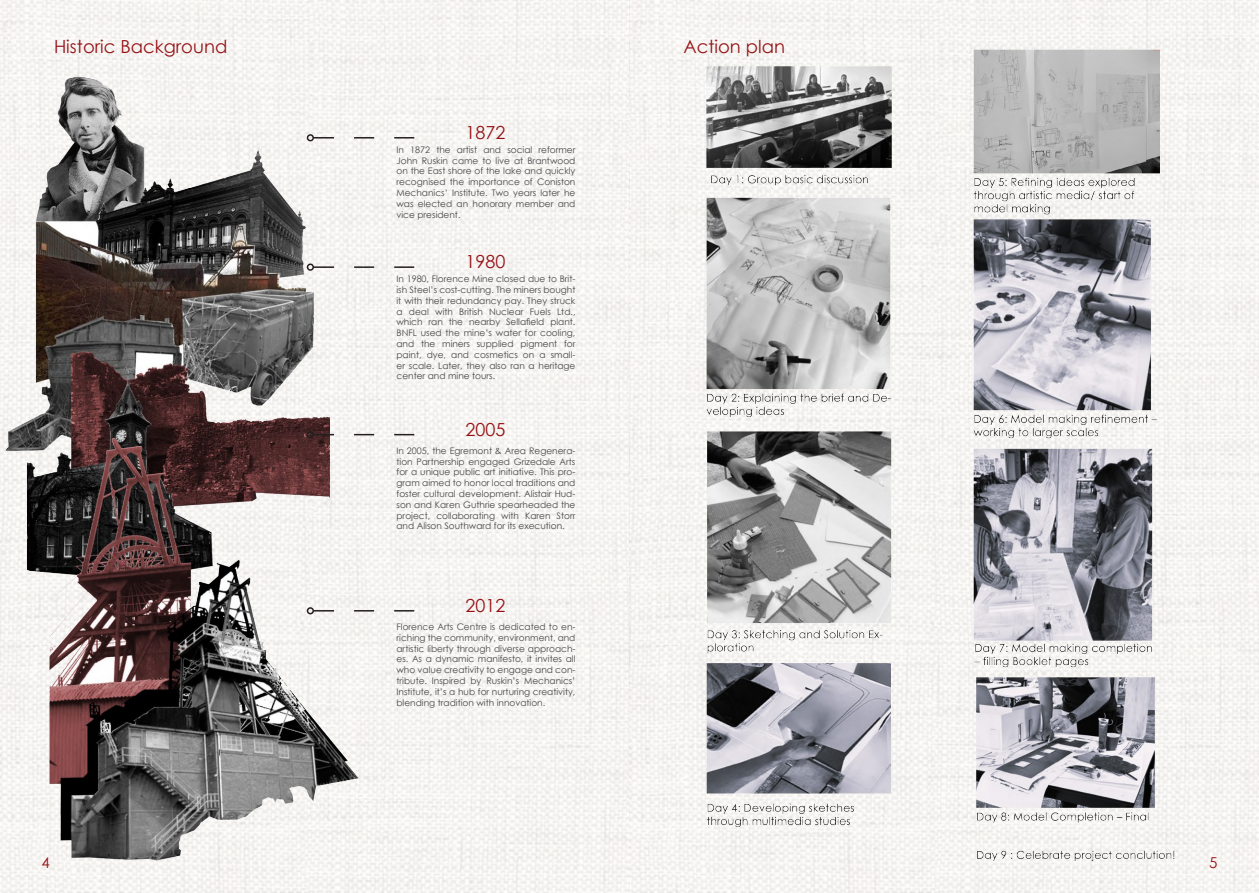
<style>
.page{position:relative;width:1259px;height:893px;background:#fff}
.page>*{position:absolute;margin:0;border:0;box-sizing:border-box;transform-origin:0 0}
.t1{font:18px "Century Gothic";color:#951115}
.t2{font:15px "Century Gothic";color:#951115}
.t3{font:9px/10.8px "Century Gothic";color:#454647;text-align:justify}
</style>
<div class="page">
<img style="left:0;top:0;width:1259px;height:893px">
<img style="left:649px;top:34px;width:610px;height:859px">
<img style="left:5px;top:67px;width:587px;height:825px">
<div style="left:307px;top:134px;width:7px;height:7px;border:2px solid #231f20;border-radius:50%"></div>
<svg style="left:314px;top:137px;width:100px;height:2px"></svg>
<div style="left:307px;top:264px;width:7px;height:7px;border:2px solid #231f20;border-radius:50%"></div>
<svg style="left:314px;top:266px;width:100px;height:2px"></svg>
<div style="left:307px;top:431px;width:7px;height:7px;border:2px solid #231f20;border-radius:50%"></div>
<svg style="left:314px;top:434px;width:100px;height:1px"></svg>
<div style="left:307px;top:607px;width:7px;height:7px;border:2px solid #231f20;border-radius:50%"></div>
<svg style="left:314px;top:610px;width:100px;height:2px"></svg>
<p class="t1" style="left:54px;top:34px;width:175px">Historic Background</p>
<p class="t1" style="left:683px;top:34px;width:103px">Action plan</p>
<p class="t1" style="left:465px;top:120px;width:41px">1872</p>
<p class="t3" style="left:396px;top:144px;width:180px">In 1872 the artist and social reformer John Ruskin came to live at Brantwood on the East shore of the lake and quickly recognised the importance of Coniston Mechanics’ Institute. Two years later he was elected an honorary member and vice president.</p>
<p class="t1" style="left:465px;top:249px;width:41px">1980</p>
<p class="t3" style="left:396px;top:273px;width:180px">In 1980, Florence Mine closed due to Brit&shy;ish Steel’s cost-cutting. The miners bought it with their redundancy pay. They struck a deal with British Nuclear Fuels Ltd., which ran the nearby Sellafield plant.<br>BNFL used the mine’s water for cooling, and the miners supplied pigment for paint, dye, and cosmetics on a small&shy;er scale. Later, they also ran a heritage center and mine tours.</p>
<p class="t1" style="left:465px;top:417px;width:41px">2005</p>
<p class="t3" style="left:396px;top:445px;width:180px">In 2005, the Egremont &amp; Area Regenera&shy;tion Partnership engaged Grizedale Arts for a unique public art initiative. This pro&shy;gram aimed to honor local traditions and foster cultural development. Alistair Hud&shy;son and Karen Guthrie spearheaded the project, collaborating with Karen Storr and Alison Southward for its execution.</p>
<p class="t1" style="left:465px;top:593px;width:41px">2012</p>
<p class="t3" style="left:396px;top:621px;width:180px">Florence Arts Centre is dedicated to en&shy;riching the community, environment, and artistic liberty through diverse approach&shy;es. As a dynamic manifesto, it invites all who value creativity to engage and con&shy;tribute. Inspired by Ruskin’s Mechanics’ Institute, it’s a hub for nurturing creativity, blending tradition with innovation.</p>
<h2 class="t2" style="left:42px;top:852px;width:10px">4</h2>
<h2 class="t2" style="left:1209px;top:852px;width:10px">5</h2>
</div>
